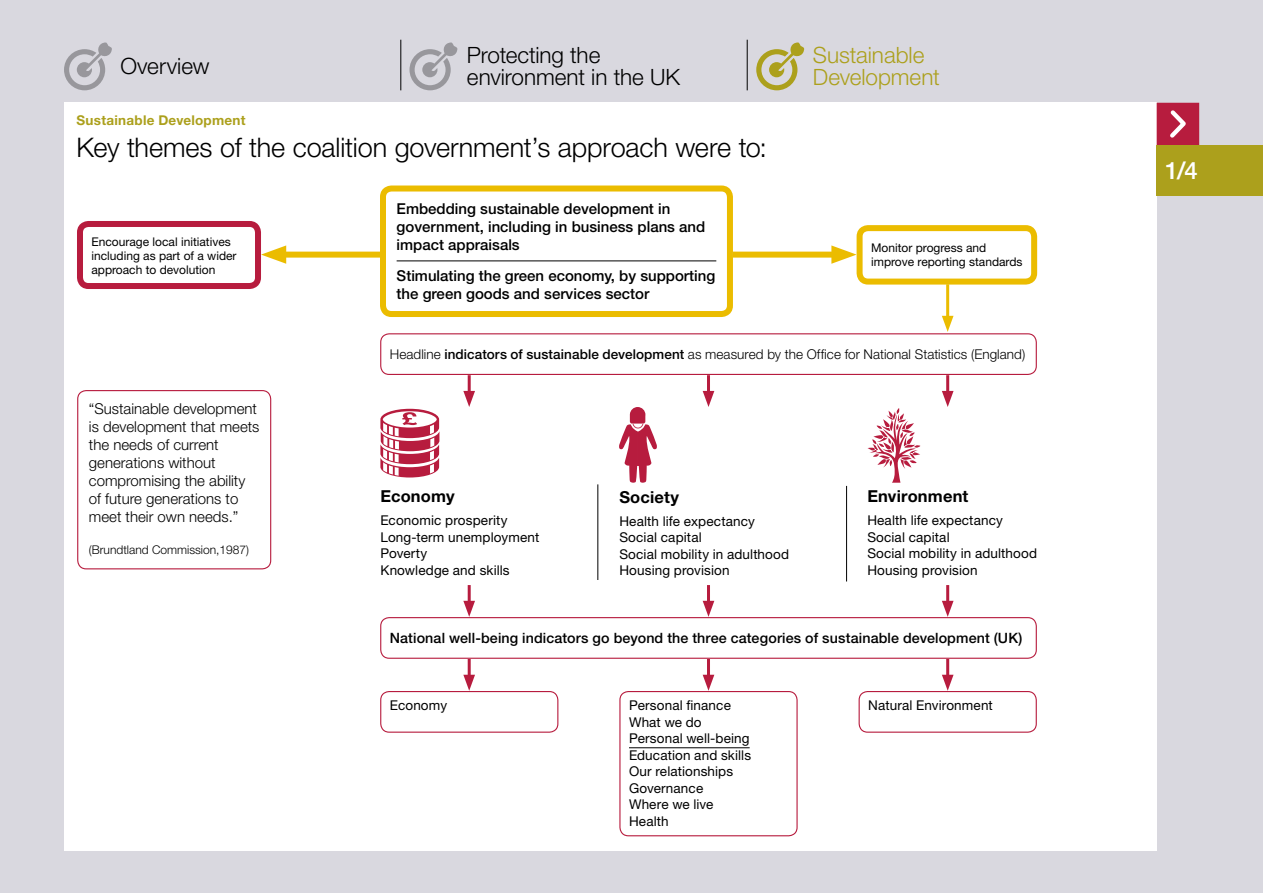
<style>
.page{position:relative;width:1263px;height:893px;background:#d9d8df}
.page>*{position:absolute;margin:0;border:0;box-sizing:border-box;transform-origin:0 0}
.t1{font:300 27px "Helvetica Neue LT Std";letter-spacing:-.005em;color:#000}
.t2{font:500 24px "Helvetica Neue LT Std";color:#fff}
.t3{font:300 22.5px/22.5px "Helvetica Neue LT Std";letter-spacing:-.005em;color:#000}
.t4{font:300 22.5px/22.5px "Helvetica Neue LT Std";letter-spacing:-.005em;color:#aca01c}
.t5{font:700 16.5px "Helvetica Neue LT Std";letter-spacing:.01em;color:#000}
.t6{font:500 15px/18px "Helvetica Neue LT Std";color:#000}
.t7{font:300 15px/18px "Helvetica Neue LT Std";color:#000}
.t8{font:500 14.25px "Helvetica Neue LT Std";letter-spacing:.01em;color:#000}
.t9{font:13.5px/16.5px "Helvetica Neue LT Std";letter-spacing:.01em;color:#000}
.t10{font:300 13.5px "Helvetica Neue LT Std";letter-spacing:.005em;color:#000}
.t11{font:700 13.5px "Helvetica Neue LT Std";letter-spacing:.02em;color:#aca01c}
.t12{font:12px/14.4px "Helvetica Neue LT Std";color:#000}
.t13{font:300 12px "Helvetica Neue LT Std";color:#000}
.s1{font-weight:500}
</style>
<div class="page">
<hr style="left:401px;top:40px;width:1px;height:50px;background:#000">
<hr style="left:747px;top:40px;width:1px;height:50px;background:#000">
<svg style="left:64px;top:42px;width:48px;height:48px"></svg>
<svg style="left:409px;top:42px;width:49px;height:48px"></svg>
<svg style="left:756px;top:42px;width:48px;height:48px"></svg>
<div style="left:64px;top:103px;width:1093px;height:748px;background:#fff"></div>
<div style="left:1157px;top:103px;width:42px;height:42px;background:#b71c3e"></div>
<svg style="left:1170px;top:110px;width:16px;height:28px"></svg>
<div style="left:1157px;top:145px;width:106px;height:51px;background:#aca01c"></div>
<div style="left:380px;top:617px;width:657px;height:42px;border:1px solid #b71c3e;border-radius:9px"></div>
<div style="left:380px;top:333px;width:657px;height:42px;border:1px solid #b71c3e;border-radius:9px"></div>
<div style="left:380px;top:186px;width:353px;height:131px;border:6px solid #ebbc00;border-radius:9px"></div>
<div style="left:733px;top:252px;width:109px;height:6px;background:#ebbc00"></div>
<svg style="left:831px;top:245px;width:25px;height:19px"></svg>
<div style="left:276px;top:252px;width:105px;height:6px;background:#ebbc00"></div>
<svg style="left:261px;top:245px;width:25px;height:19px"></svg>
<div style="left:856px;top:225px;width:181px;height:60px;border:6px solid #ebbc00;border-radius:9px"></div>
<div style="left:77px;top:221px;width:184px;height:68px;border:6px solid #b71c3e;border-radius:9px"></div>
<hr style="left:468px;top:659px;width:3px;height:21px;background:#b71c3e">
<svg style="left:463px;top:675px;width:12px;height:16px"></svg>
<hr style="left:707px;top:659px;width:3px;height:21px;background:#b71c3e">
<svg style="left:703px;top:675px;width:11px;height:16px"></svg>
<hr style="left:946px;top:659px;width:3px;height:21px;background:#b71c3e">
<svg style="left:942px;top:675px;width:11px;height:16px"></svg>
<hr style="left:468px;top:585px;width:3px;height:21px;background:#b71c3e">
<svg style="left:463px;top:601px;width:12px;height:16px"></svg>
<hr style="left:707px;top:585px;width:3px;height:21px;background:#b71c3e">
<svg style="left:703px;top:601px;width:11px;height:16px"></svg>
<hr style="left:946px;top:585px;width:3px;height:21px;background:#b71c3e">
<svg style="left:942px;top:601px;width:11px;height:16px"></svg>
<hr style="left:946px;top:284px;width:3px;height:37px;background:#ebbc00">
<svg style="left:942px;top:316px;width:11px;height:16px"></svg>
<hr style="left:468px;top:375px;width:3px;height:22px;background:#b71c3e">
<svg style="left:463px;top:391px;width:12px;height:16px"></svg>
<hr style="left:707px;top:375px;width:3px;height:22px;background:#b71c3e">
<svg style="left:703px;top:391px;width:11px;height:16px"></svg>
<hr style="left:946px;top:375px;width:3px;height:22px;background:#b71c3e">
<svg style="left:942px;top:391px;width:11px;height:16px"></svg>
<div style="left:77px;top:390px;width:194px;height:179px;border:1px solid #b71c3e;border-radius:9px"></div>
<div style="left:380px;top:691px;width:178px;height:42px;border:1px solid #b71c3e;border-radius:9px"></div>
<hr style="left:629px;top:747px;width:121px;height:1px;background:#000">
<div style="left:619px;top:691px;width:179px;height:145px;border:1px solid #b71c3e;border-radius:9px"></div>
<div style="left:858px;top:691px;width:179px;height:42px;border:1px solid #b71c3e;border-radius:9px"></div>
<hr style="left:597px;top:484px;width:1px;height:96px;background:#000">
<hr style="left:846px;top:486px;width:1px;height:95px;background:#000">
<svg style="left:619px;top:407px;width:38px;height:76px"></svg>
<svg style="left:380px;top:409px;width:59px;height:68px"></svg>
<svg style="left:867px;top:408px;width:53px;height:75px"></svg>
<hr style="left:397px;top:261px;width:319px;height:1px;background:#000">
<h3 class="t3" style="left:120px;top:54px;width:91px">Overview</h3>
<h3 class="t3" style="left:467px;top:43px;width:215px">Protecting the environment in the UK</h3>
<p class="t11" style="left:77px;top:112px;width:171px">Sustainable Development</p>
<h1 class="t1" style="left:77px;top:131px;width:692px">Key themes of the coalition government’s approach were to:</h1>
<p class="t12" style="left:91px;top:234px;width:147px">Encourage local initiatives including as part of a wider approach to devolution</p>
<p class="t6" style="left:397px;top:200px;width:310px">Embedding sustainable development in government, including in business plans and impact appraisals</p>
<p class="t6" style="left:397px;top:267px;width:320px">Stimulating the green economy, by supporting the green goods and services sector</p>
<h3 class="t4" style="left:813px;top:43px;width:128px">Sustainable<br>Development</h3>
<p class="t12" style="left:871px;top:240px;width:153px">Monitor progress and improve reporting standards</p>
<p class="t7" style="left:89px;top:399px;width:172px">“Sustainable development is development that meets the needs of current generations without compromising the ability of future generations to meet their own needs.”</p>
<p class="t13" style="left:89px;top:543px;width:162px">(Brundtland Commission,1987)</p>
<p class="t10" style="left:390px;top:346px;width:637px">Headline <span class="s1">indicators of sustainable development</span> as measured by the Office for National Statistics (England)</p>
<p class="t5" style="left:380px;top:486px;width:76px">Economy</p>
<p class="t9" style="left:380px;top:512px;width:160px">Economic prosperity<br>Long-term unemployment<br>Poverty<br>Knowledge and skills</p>
<p class="t5" style="left:619px;top:487px;width:61px">Society</p>
<p class="t9" style="left:619px;top:513px;width:171px">Health life expectancy<br>Social capital<br>Social mobility in adulthood<br>Housing provision</p>
<p class="t5" style="left:867px;top:486px;width:103px">Environment</p>
<p class="t9" style="left:867px;top:512px;width:171px">Health life expectancy<br>Social capital<br>Social mobility in adulthood<br>Housing provision</p>
<p class="t8" style="left:390px;top:629px;width:634px">National well-being indicators go beyond the three categories of sustainable development (UK)</p>
<p class="t9" style="left:390px;top:697px;width:59px">Economy</p>
<p class="t9" style="left:629px;top:697px;width:124px">Personal finance<br>What we do<br>Personal well-being<br>Education and skills<br>Our relationships<br>Governance<br>Where we live<br>Health</p>
<p class="t9" style="left:868px;top:697px;width:126px">Natural Environment</p>
<h2 class="t2" style="left:1165px;top:156px;width:34px">1/4</h2>
</div>
